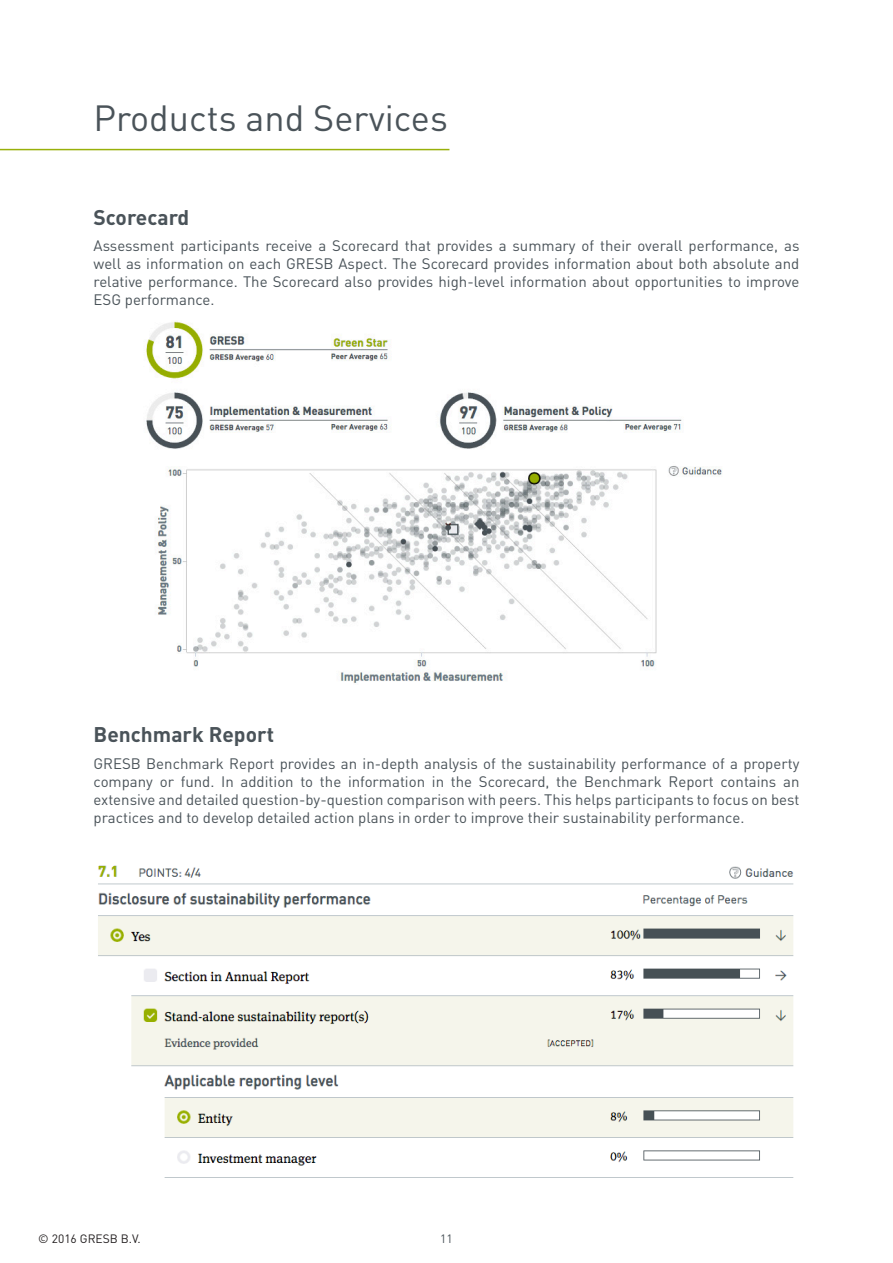
<style>
.page{position:relative;width:893px;height:1263px;background:#fff}
.page>*{position:absolute;margin:0;border:0;box-sizing:border-box;transform-origin:0 0}
.Section_title{font:36px "DIN";color:#4a5359}
.Subtitle{font:700 21px "DIN";color:#4a5359}
.Body_Text_single{font:15px/18px "DIN";color:#4a5359;text-align:justify}
.t1{font:12px "DIN";color:#231f20}
.t2{font:12px "DIN";color:#4a5359}
</style>
<div class="page">
<hr style="left:0;top:149px;width:449px;height:1px;background:#98b00a">
<img style="left:146px;top:321px;width:576px;height:364px">
<img style="left:98px;top:865px;width:696px;height:313px">
<div style="left:623px;top:310px;width:147px;height:18px;background:#fff"></div>
<p class="Section_title" style="left:94px;top:96px;width:356px">Products and Services</p>
<p class="Subtitle" style="left:94px;top:203px;width:97px">Scorecard</p>
<p class="Body_Text_single" style="left:94px;top:236px;width:707px">Assessment participants receive a Scorecard that provides a summary of their overall performance, as well as information on each GRESB Aspect. The Scorecard provides information about both absolute and relative performance. The Scorecard also provides high-level information about opportunities to improve ESG performance.</p>
<p class="Subtitle" style="left:94px;top:721px;width:182px">Benchmark Report</p>
<p class="Body_Text_single" style="left:94px;top:754px;width:707px">GRESB Benchmark Report provides an in-depth analysis of the sustainability performance of a property company or fund. In addition to the information in the Scorecard, the Benchmark Report contains an extensive and detailed question-by-question comparison with peers. This helps participants to focus on best practices and to develop detailed action plans in order to improve their sustainability performance.</p>
<p class="t1" style="left:38px;top:1232px;width:104px">© 2016 GRESB B.V.</p>
<p class="t2" style="left:440px;top:1232px;width:14px">11</p>
</div>
